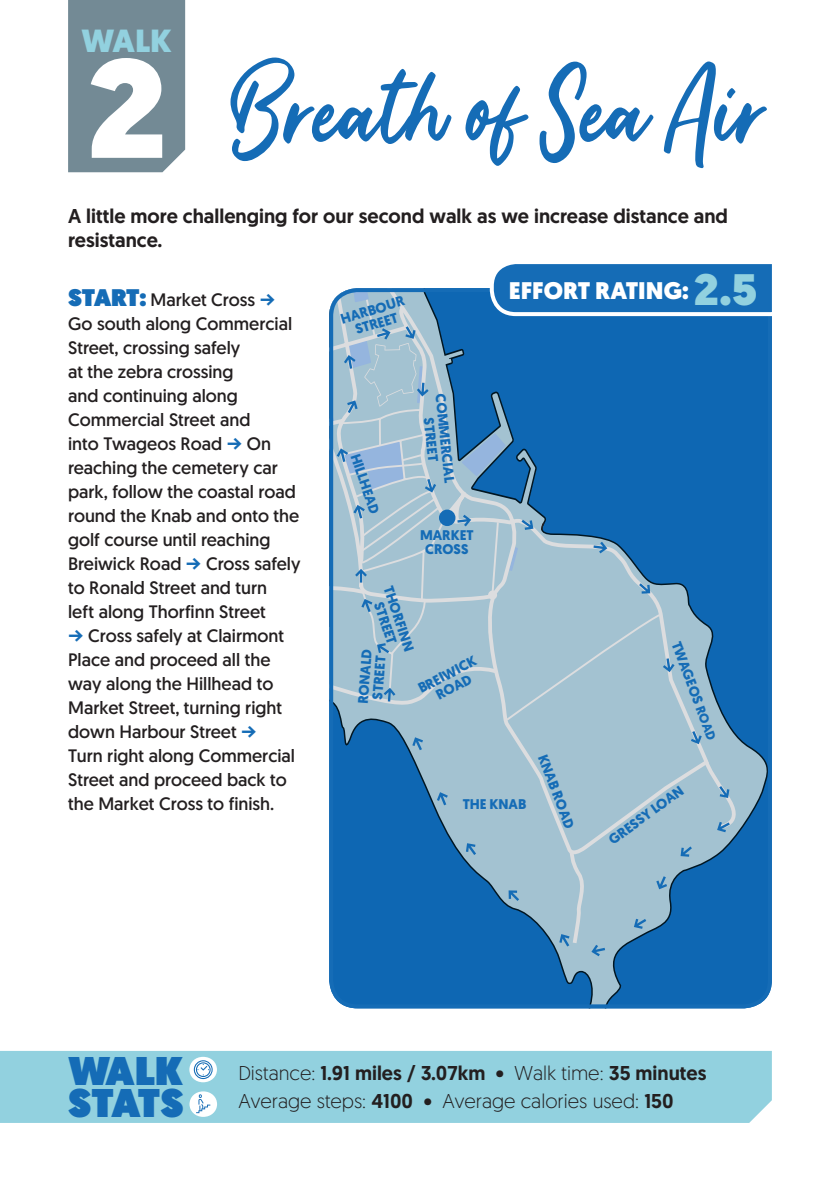
<style>
.page{position:relative;width:840px;height:1191px;background:#fff}
.page>*{position:absolute;margin:0;border:0;box-sizing:border-box;transform-origin:0 0}
.t1{font:900 140px "Geomanist";color:#fff}
.t2{font:104px "Candy Chicks";color:#156cb6}
.t3{font:900 40px "Geomanist";letter-spacing:.005em;color:#156cb6}
.t4{font:900 32px "Geomanist";color:#92d1df}
.t5{font:900 24px "Geomanist";color:#fff}
.t6{font:500 20px/24px "Geomanist";color:#231f20}
.t7{font:300 20px "Geomanist";color:#231f20}
.t8{font:18px/24px "Geomanist";color:#231f20}
.STREET_NAMES{font:700 14px/14px "Geomanist";color:#156cb6;text-align:center}
.STREET_NAMES-2{font:700 13px "Geomanist";color:#156cb6}
.s1{font-weight:900;font-size:24px;color:#156cb6}
.s2{font-family:"Noway";font-weight:700;color:#156cb6}
.s3{font-size:44px;color:#92d1df}
.s4{font-weight:300}
.s5{font-weight:500}
</style>
<div class="page">
<div style="left:68px;top:0;width:117px;height:172px;background:#738a95"></div>
<div style="left:0;top:1051px;width:771px;height:72px;background:#92d1df"></div>
<svg style="left:189px;top:1056px;width:28px;height:60px"></svg>
<svg style="left:329px;top:721px;width:443px;height:288px;background:#4387bc"></svg>
<svg style="left:690px;top:731px;width:11px;height:13px"></svg>
<svg style="left:559px;top:758px;width:187px;height:198px;background:#80abc8"></svg>
<svg style="left:508px;top:890px;width:11px;height:11px"></svg>
<svg style="left:465px;top:843px;width:11px;height:12px"></svg>
<svg style="left:436px;top:792px;width:11px;height:13px"></svg>
<svg style="left:412px;top:737px;width:11px;height:13px"></svg>
<svg style="left:329px;top:264px;width:443px;height:457px;background:#5f98c3"></svg>
<div style="left:438px;top:509px;width:17px;height:17px;background:#156cb6;border-radius:50%"></div>
<p class="t4" style="left:82px;top:19px;width:91px">WALK</p>
<p class="t1" style="left:86px;top:14px;width:83px">2</p>
<p class="t2" style="left:232px;top:34px;width:537px">Breath of Sea Air</p>
<p class="t6" style="left:68px;top:204px;width:661px">A little more challenging for our second walk as we increase distance and resistance.</p>
<p class="t8" style="left:68px;top:287px;width:208px"><span class="s1">START:</span> Market Cross <span class="s2">→</span></p>
<p class="t8" style="left:68px;top:311px;width:234px">Go south along Commercial<br>Street, crossing safely<br>at the zebra crossing<br>and continuing along<br>Commercial Street and<br>into Twageos Road <span class="s2">→</span> On reaching the cemetery car park, follow the coastal road round the Knab and onto the golf course until reaching<br>Breiwick Road <span class="s2">→</span> Cross safely to Ronald Street and turn<br>left along Thorfinn Street</p>
<p class="t8" style="left:68px;top:623px;width:228px"><span class="s2">→</span> Cross safely at Clairmont<br>Place and proceed all the way along the Hillhead to<br>Market Street, turning right down Harbour Street <span class="s2">→<br></span>Turn right along Commercial<br>Street and proceed back to the Market Cross to finish.</p>
<p class="STREET_NAMES" style="left:339px;top:313px;width:67px;rotate:-17deg">HARBOUR<br>STREET</p>
<p class="STREET_NAMES" style="left:362px;top:452px;width:64px;rotate:72deg">HILLHEAD</p>
<p class="STREET_NAMES" style="left:447px;top:393px;width:91px;rotate:84deg">COMMERCIAL<br>STREET</p>
<p class="STREET_NAMES" style="left:420px;top:528px;width:55px">MARKET</p>
<p class="STREET_NAMES" style="left:425px;top:542px;width:45px">CROSS</p>
<p class="STREET_NAMES" style="left:394px;top:584px;width:69px;rotate:71deg">THORFINN<br>STREET</p>
<p class="STREET_NAMES" style="left:355px;top:703px;width:56px;rotate:-85deg">RONALD<br>STREET</p>
<p class="STREET_NAMES" style="left:415px;top:683px;width:65px;rotate:-28deg">BREIWICK<br>ROAD</p>
<p class="t5" style="left:508px;top:274px;width:249px">EFFORT RATING: <span class="s3">2.5</span></p>
<p class="STREET_NAMES" style="left:682px;top:639px;width:67px;rotate:69deg">TWAGEOS</p>
<p class="STREET_NAMES-2" style="left:707px;top:703px;width:37px;rotate:70deg">ROAD</p>
<p class="STREET_NAMES" style="left:462px;top:797px;width:65px">THE KNAB</p>
<p class="STREET_NAMES" style="left:548px;top:752px;width:79px;rotate:69deg">KNAB ROAD</p>
<p class="STREET_NAMES" style="left:606px;top:835px;width:90px;rotate:-36deg">GRESSY LOAN</p>
<p class="t3" style="left:68px;top:1044px;width:117px">WALK</p>
<p class="t3" style="left:68px;top:1076px;width:117px">STATS</p>
<p class="t6" style="left:238px;top:1061px;width:469px"><span class="s4">Distance:</span> 1.91 miles / 3.07km <span class="s4">• Walk time:</span> 35 minutes</p>
<p class="t7" style="left:238px;top:1088px;width:436px">Average steps: <span class="s5">4100</span> • Average calories used: <span class="s5">150</span></p>
</div>
